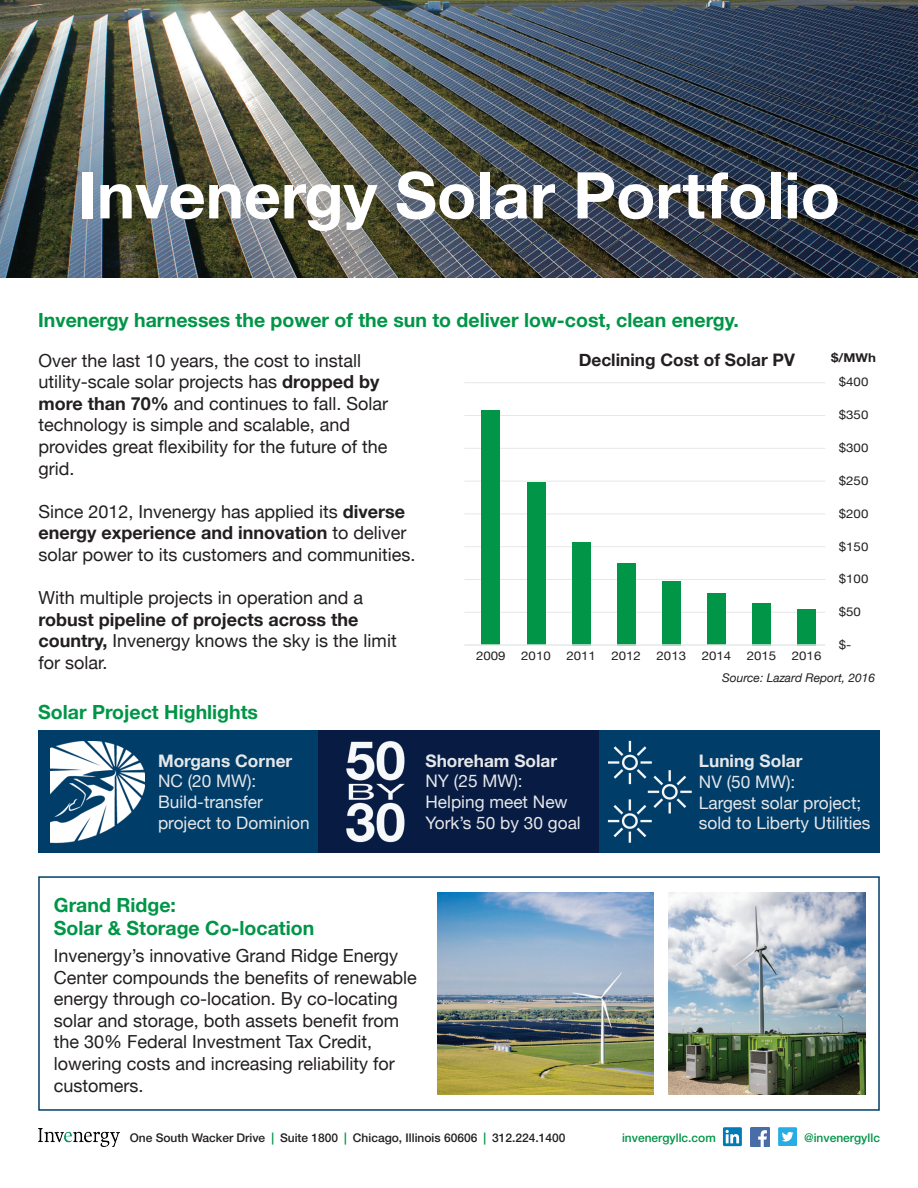
<style>
.page{position:relative;width:918px;height:1188px;background:#fff}
.page>*{position:absolute;margin:0;border:0;box-sizing:border-box;transform-origin:0 0}
.t1{font:700 64.5px "Helvetica Neue";color:#fff}
.t2{font:700 19.5px/23.4px "Helvetica Neue";color:#009547}
.t3{font:18px/21.6px "Helvetica Neue";color:#231f20}
.t4{font:700 18px/21.6px "Helvetica Neue";color:#231f20}
.t5{font:17.25px/20.7px "Helvetica Neue";color:#e6e7e9}
.t6{font:700 17.25px "Helvetica Neue";color:#e6e7e9}
.t7{font:700 17.25px "Helvetica Neue";color:#231f20}
.t8{font:12.15px "Helvetica Neue";color:#231f20;scale:1.09 1}
.t9{font:700 12.15px "Helvetica Neue";color:#231f20;scale:1.09 1}
.t10{font:500 12px "Helvetica Neue LT Std";color:#231f20}
.t11{font:500 12px "Helvetica Neue LT Std";color:#009547}
.t12{font:italic 12px "Helvetica Neue";color:#231f20}
.s1{font-weight:700}
.s2{font-weight:400}
.s3{color:#009547}
</style>
<div class="page">
<img style="left:0;top:0;width:918px;height:278px">
<img style="left:438px;top:893px;width:216px;height:202px">
<img style="left:668px;top:893px;width:197px;height:202px">
<div style="left:38px;top:876px;width:842px;height:235px;border:2px solid #003d69"></div>
<div style="left:38px;top:731px;width:281px;height:122px;background:#003d69"></div>
<div style="left:319px;top:731px;width:280px;height:122px;background:#071b43"></div>
<div style="left:599px;top:731px;width:281px;height:122px;background:#003d69"></div>
<img style="left:607px;top:740px;width:85px;height:103px">
<img style="left:51px;top:742px;width:94px;height:102px">
<img style="left:346px;top:741px;width:59px;height:102px">
<hr style="left:464px;top:612px;width:361px;height:1px;background:#e6e7e9">
<hr style="left:464px;top:579px;width:361px;height:1px;background:#e6e7e9">
<hr style="left:464px;top:546px;width:361px;height:1px;background:#e6e7e9">
<hr style="left:464px;top:514px;width:361px;height:1px;background:#e6e7e9">
<hr style="left:464px;top:481px;width:361px;height:1px;background:#e6e7e9">
<hr style="left:464px;top:448px;width:361px;height:1px;background:#e6e7e9">
<hr style="left:464px;top:415px;width:361px;height:1px;background:#e6e7e9">
<hr style="left:464px;top:382px;width:361px;height:1px;background:#e6e7e9">
<div style="left:482px;top:410px;width:18px;height:235px;background:#009547"></div>
<div style="left:527px;top:482px;width:18px;height:163px;background:#009547"></div>
<div style="left:572px;top:542px;width:18px;height:103px;background:#009547"></div>
<div style="left:617px;top:563px;width:18px;height:82px;background:#009547"></div>
<div style="left:662px;top:581px;width:18px;height:64px;background:#009547"></div>
<div style="left:707px;top:593px;width:19px;height:52px;background:#009547"></div>
<div style="left:753px;top:603px;width:18px;height:42px;background:#009547"></div>
<div style="left:798px;top:609px;width:18px;height:36px;background:#009547"></div>
<hr style="left:464px;top:644px;width:361px;height:2px;background:#e6e7e9">
<img style="left:38px;top:1129px;width:81px;height:17px">
<svg style="left:778px;top:1127px;width:19px;height:19px"></svg>
<img style="left:751px;top:1127px;width:18px;height:19px">
<svg style="left:723px;top:1127px;width:19px;height:19px"></svg>
<svg style="left:726px;top:1130px;width:13px;height:13px"></svg>
<h1 class="t1" style="left:78px;top:145px;width:764px">Invenergy Solar Portfolio</h1>
<p class="t2" style="left:38px;top:309px;width:702px">Invenergy harnesses the power of the sun to deliver low-cost, clean energy.</p>
<p class="t3" style="left:38px;top:350px;width:351px">Over the last 10 years, the cost to install utility-scale solar projects has <span class="s1">dropped by more than 70%</span> and continues to fall. Solar technology is simple and scalable, and provides great flexibility for the future of the grid.</p>
<p class="t3" style="left:38px;top:502px;width:379px">Since 2012, Invenergy has applied its <span class="s1">diverse energy experience and innovation</span> to deliver solar power to its customers and communities.</p>
<p class="t3" style="left:38px;top:588px;width:326px">With multiple projects in operation and a</p>
<p class="t4" style="left:38px;top:609px;width:360px">robust pipeline of projects across the country, <span class="s2">Invenergy knows the sky is the limit for solar.</span></p>
<p class="t2" style="left:38px;top:701px;width:221px">Solar Project Highlights</p>
<p class="t7" style="left:579px;top:347px;width:218px">Declining Cost of Solar PV</p>
<p class="t9" style="left:831px;top:348px;width:43px">$/MWh</p>
<p class="t8" style="left:839px;top:373px;width:29px">$400</p>
<p class="t8" style="left:839px;top:406px;width:29px">$350</p>
<p class="t8" style="left:839px;top:439px;width:29px">$300</p>
<p class="t8" style="left:839px;top:472px;width:29px">$250</p>
<p class="t8" style="left:839px;top:505px;width:29px">$200</p>
<p class="t8" style="left:839px;top:537px;width:29px">$150</p>
<p class="t8" style="left:839px;top:570px;width:29px">$100</p>
<p class="t8" style="left:476px;top:646px;width:29px">2009</p>
<p class="t8" style="left:521px;top:646px;width:29px">2010</p>
<p class="t8" style="left:566px;top:646px;width:29px">2011</p>
<p class="t8" style="left:611px;top:646px;width:29px">2012</p>
<p class="t8" style="left:657px;top:646px;width:29px">2013</p>
<p class="t8" style="left:702px;top:646px;width:29px">2014</p>
<p class="t8" style="left:747px;top:646px;width:29px">2015</p>
<p class="t8" style="left:792px;top:646px;width:29px">2016</p>
<p class="t8" style="left:839px;top:603px;width:22px">$50</p>
<p class="t8" style="left:839px;top:636px;width:13px">$-</p>
<p class="t12" style="left:722px;top:669px;width:155px">Source: Lazard Report, 2016</p>
<p class="t6" style="left:158px;top:747px;width:136px">Morgans Corner</p>
<p class="t5" style="left:158px;top:772px;width:153px">NC (20 MW):<br>Build-transfer project to Dominion</p>
<p class="t6" style="left:426px;top:747px;width:133px">Shoreham Solar</p>
<p class="t5" style="left:426px;top:772px;width:157px">NY (25 MW):<br>Helping meet New<br>York’s 50 by 30 goal</p>
<p class="t6" style="left:699px;top:748px;width:105px">Luning Solar</p>
<p class="t5" style="left:699px;top:772px;width:173px">NV (50 MW):<br>Largest solar project; sold to Liberty Utilities</p>
<p class="t2" style="left:54px;top:893px;width:262px">Grand Ridge:<br>Solar &amp; Storage Co-location</p>
<p class="t3" style="left:54px;top:946px;width:364px">Invenergy’s innovative Grand Ridge Energy Center compounds the benefits of renewable energy through co-location. By co-locating solar and storage, both assets benefit from the 30% Federal Investment Tax Credit, lowering costs and increasing reliability for customers.</p>
<p class="t10" style="left:130px;top:1130px;width:437px">One South Wacker Drive <span class="s3">|</span> Suite 1800 <span class="s3">|</span> Chicago, Illinois 60606 <span class="s3">|</span> 312.224.1400</p>
<p class="t11" style="left:622px;top:1130px;width:95px">invenergyllc.com</p>
<p class="t11" style="left:804px;top:1130px;width:77px">@invenergyllc</p>
</div>
